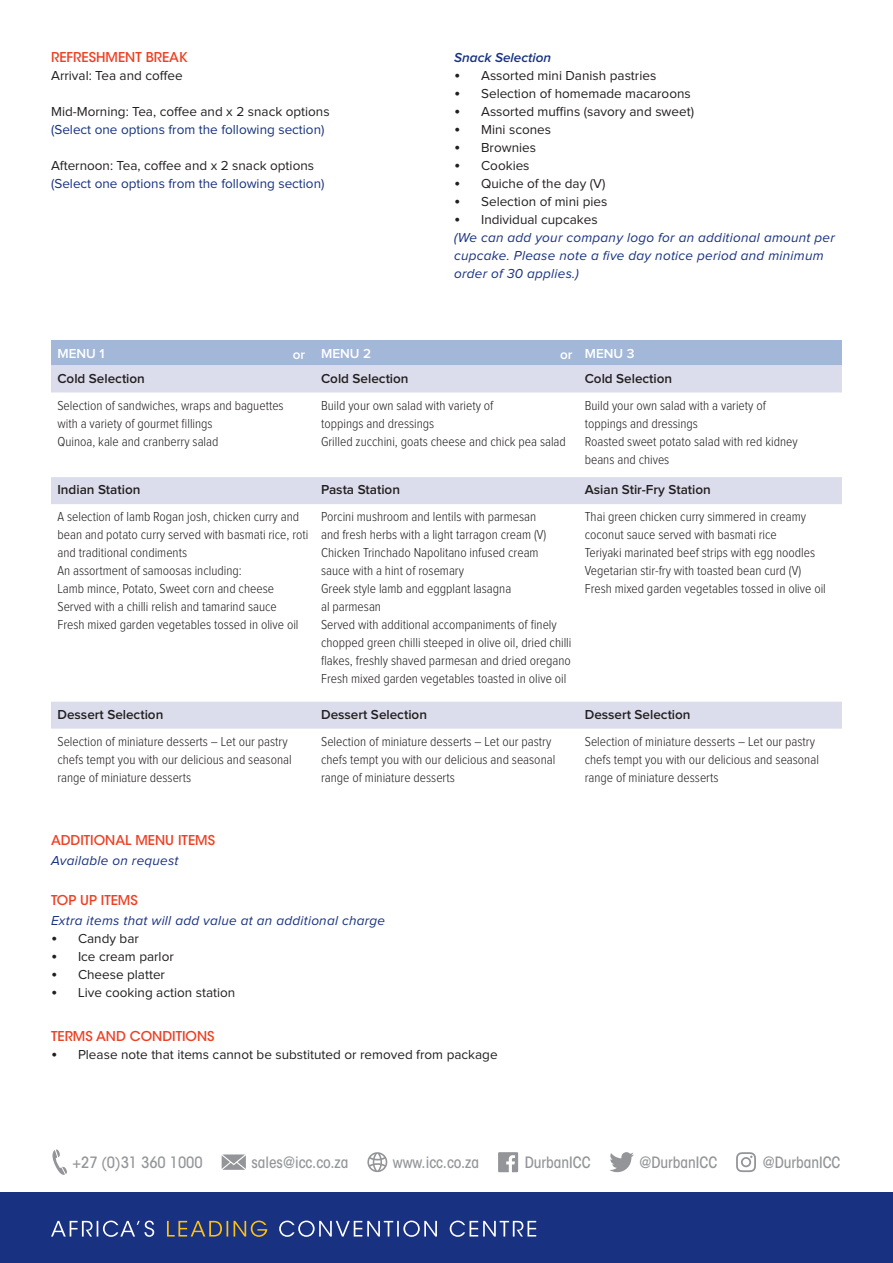
<style>
.page{position:relative;width:893px;height:1263px;background:#fff}
.page>*{position:absolute;margin:0;border:0;box-sizing:border-box;transform-origin:0 0}
.t1{font:500 condensed 15.45px "ITC Avant Garde Std";color:#939598}
.t2{font:300 13.5px/18px "Proxima Nova Cond";color:#231f20}
.t3{font:13.5px "Proxima Nova";color:#231f20}
.t4{font:italic 13.5px/18px "Proxima Nova";letter-spacing:.02em;color:#183181}
.t5{font:600 13.5px "Proxima Nova";color:#231f20}
.t6{font:13.5px "Proxima Nova";color:#183181}
.t7{font:500 13.5px "ITC Avant Garde Std";color:#ef3e22}
.t8{font:600 13.5px "Proxima Nova";color:#fff}
.t9{font:italic 600 13.5px "Proxima Nova";color:#183181}
.s1{font-size:18px}
</style>
<div class="page">
<div style="left:0;top:1192px;width:893px;height:71px;background:#183181"></div>
<svg style="left:279px;top:1220px;width:257px;height:17px"></svg>
<svg style="left:167px;top:1220px;width:100px;height:17px"></svg>
<svg style="left:51px;top:1220px;width:103px;height:17px"></svg>
<svg style="left:52px;top:1149px;width:15px;height:26px"></svg>
<svg style="left:222px;top:1154px;width:24px;height:16px"></svg>
<svg style="left:367px;top:1152px;width:20px;height:20px"></svg>
<svg style="left:610px;top:1152px;width:24px;height:20px"></svg>
<svg style="left:498px;top:1152px;width:20px;height:20px"></svg>
<svg style="left:736px;top:1152px;width:20px;height:20px"></svg>
<div style="left:51px;top:340px;width:791px;height:25px;background:#a3b7d8"></div>
<svg style="left:51px;top:365px;width:791px;height:364px"></svg>
<p class="t7" style="left:51px;top:48px;width:138px">REFRESHMENT BREAK</p>
<p class="t3" style="left:51px;top:69px;width:133px">Arrival: Tea and coffee</p>
<p class="t3" style="left:51px;top:105px;width:280px">Mid-Morning: Tea, coffee and x 2 snack options</p>
<p class="t6" style="left:51px;top:123px;width:275px">(Select one options from the following section)</p>
<p class="t3" style="left:51px;top:159px;width:264px">Afternoon: Tea, coffee and x 2 snack options</p>
<p class="t6" style="left:51px;top:177px;width:275px">(Select one options from the following section)</p>
<p class="t9" style="left:454px;top:51px;width:98px">Snack Selection</p>
<p class="t3" style="left:454px;top:69px;width:204px"><span class="s1">•</span> Assorted mini Danish pastries</p>
<p class="t3" style="left:454px;top:87px;width:238px"><span class="s1">•</span> Selection of homemade macaroons</p>
<p class="t3" style="left:454px;top:105px;width:241px"><span class="s1">•</span> Assorted muffins (savory and sweet)</p>
<p class="t3" style="left:454px;top:123px;width:98px"><span class="s1">•</span> Mini scones</p>
<p class="t3" style="left:454px;top:141px;width:83px"><span class="s1">•</span> Brownies</p>
<p class="t3" style="left:454px;top:159px;width:77px"><span class="s1">•</span> Cookies</p>
<p class="t3" style="left:454px;top:177px;width:153px"><span class="s1">•</span> Quiche of the day (V)</p>
<p class="t3" style="left:454px;top:195px;width:155px"><span class="s1">•</span> Selection of mini pies</p>
<p class="t3" style="left:454px;top:213px;width:145px"><span class="s1">•</span> Individual cupcakes</p>
<p class="t4" style="left:454px;top:229px;width:382px">(We can add your company logo for an additional amount per cupcake. Please note a five day notice period and minimum order of 30 applies.)</p>
<p class="t8" style="left:57px;top:347px;width:49px">MENU 1</p>
<p class="t8" style="left:321px;top:347px;width:52px">MENU 2</p>
<p class="t8" style="left:585px;top:347px;width:51px">MENU 3</p>
<p class="t5" style="left:57px;top:372px;width:89px">Cold Selection</p>
<p class="t5" style="left:321px;top:372px;width:89px">Cold Selection</p>
<p class="t5" style="left:585px;top:372px;width:89px">Cold Selection</p>
<p class="t2" style="left:57px;top:397px;width:228px">Selection of sandwiches, wraps and baguettes</p>
<p class="t2" style="left:57px;top:415px;width:157px">with a variety of gourmet fillings</p>
<p class="t2" style="left:57px;top:433px;width:163px">Quinoa, kale and cranberry salad</p>
<p class="t8" style="left:293px;top:348px;width:14px">or</p>
<p class="t8" style="left:560px;top:348px;width:14px">or</p>
<p class="t2" style="left:585px;top:397px;width:183px">Build your own salad with a variety of</p>
<p class="t2" style="left:585px;top:415px;width:115px">toppings and dressings</p>
<p class="t2" style="left:585px;top:433px;width:215px">Roasted sweet potato salad with red kidney</p>
<p class="t2" style="left:585px;top:451px;width:86px">beans and chives</p>
<p class="t2" style="left:321px;top:397px;width:174px">Build your own salad with variety of</p>
<p class="t2" style="left:321px;top:415px;width:115px">toppings and dressings</p>
<p class="t2" style="left:321px;top:433px;width:246px">Grilled zucchini, goats cheese and chick pea salad</p>
<p class="t5" style="left:57px;top:483px;width:85px">Indian Station</p>
<p class="t5" style="left:321px;top:483px;width:80px">Pasta Station</p>
<p class="t5" style="left:585px;top:483px;width:128px">Asian Stir-Fry Station</p>
<p class="t2" style="left:57px;top:508px;width:252px">A selection of lamb Rogan josh, chicken curry and bean and potato curry served with basmati rice, roti and traditional condiments</p>
<p class="t2" style="left:57px;top:562px;width:186px">An assortment of samoosas including:</p>
<p class="t2" style="left:57px;top:580px;width:218px">Lamb mince, Potato, Sweet corn and cheese</p>
<p class="t2" style="left:57px;top:598px;width:221px">Served with a chilli relish and tamarind sauce</p>
<p class="t2" style="left:57px;top:616px;width:243px">Fresh mixed garden vegetables tossed in olive oil</p>
<p class="t2" style="left:585px;top:508px;width:223px">Thai green chicken curry simmered in creamy coconut sauce served with basmati rice</p>
<p class="t2" style="left:585px;top:544px;width:232px">Teriyaki marinated beef strips with egg noodles</p>
<p class="t2" style="left:585px;top:562px;width:218px">Vegetarian stir-fry with toasted bean curd (V)</p>
<p class="t2" style="left:585px;top:580px;width:243px">Fresh mixed garden vegetables tossed in olive oil</p>
<p class="t2" style="left:321px;top:508px;width:216px">Porcini mushroom and lentils with parmesan</p>
<p class="t2" style="left:321px;top:526px;width:227px">and fresh herbs with a light tarragon cream (V)</p>
<p class="t2" style="left:321px;top:544px;width:219px">Chicken Trinchado Napolitano infused cream</p>
<p class="t2" style="left:321px;top:562px;width:144px">sauce with a hint of rosemary</p>
<p class="t2" style="left:321px;top:580px;width:192px">Greek style lamb and eggplant lasagna</p>
<p class="t2" style="left:321px;top:598px;width:61px">al parmesan</p>
<p class="t2" style="left:321px;top:616px;width:252px">Served with additional accompaniments of finely chopped green chilli steeped in olive oil, dried chilli flakes, freshly shaved parmesan and dried oregano</p>
<p class="t2" style="left:321px;top:670px;width:247px">Fresh mixed garden vegetables toasted in olive oil</p>
<p class="t5" style="left:57px;top:708px;width:107px">Dessert Selection</p>
<p class="t5" style="left:321px;top:708px;width:107px">Dessert Selection</p>
<p class="t5" style="left:585px;top:708px;width:107px">Dessert Selection</p>
<p class="t2" style="left:57px;top:733px;width:236px">Selection of miniature desserts – Let our pastry chefs tempt you with our delicious and seasonal range of miniature desserts</p>
<p class="t2" style="left:321px;top:733px;width:236px">Selection of miniature desserts – Let our pastry chefs tempt you with our delicious and seasonal range of miniature desserts</p>
<p class="t2" style="left:585px;top:733px;width:236px">Selection of miniature desserts – Let our pastry chefs tempt you with our delicious and seasonal range of miniature desserts</p>
<p class="t7" style="left:51px;top:832px;width:166px">ADDITIONAL MENU ITEMS</p>
<p class="t4" style="left:51px;top:852px;width:129px">Available on request</p>
<p class="t7" style="left:51px;top:892px;width:88px">TOP UP ITEMS</p>
<p class="t4" style="left:51px;top:912px;width:336px">Extra items that will add value at an additional charge</p>
<p class="t3" style="left:51px;top:933px;width:89px"><span class="s1">•</span> Candy bar</p>
<p class="t3" style="left:51px;top:951px;width:124px"><span class="s1">•</span> Ice cream parlor</p>
<p class="t3" style="left:51px;top:969px;width:116px"><span class="s1">•</span> Cheese platter</p>
<p class="t3" style="left:51px;top:987px;width:186px"><span class="s1">•</span> Live cooking action station</p>
<p class="t7" style="left:51px;top:1028px;width:165px">TERMS AND CONDITIONS</p>
<p class="t3" style="left:51px;top:1049px;width:448px"><span class="s1">•</span> Please note that items cannot be substituted or removed from package</p>
<p class="t1" style="left:72px;top:1153px;width:132px">+27 (0)31 360 1000</p>
<p class="t1" style="left:251px;top:1153px;width:99px">sales@icc.co.za</p>
<p class="t1" style="left:393px;top:1153px;width:88px">www.icc.co.za</p>
<p class="t1" style="left:525px;top:1153px;width:67px">DurbanICC</p>
<p class="t1" style="left:639px;top:1153px;width:79px">@DurbanICC</p>
<p class="t1" style="left:763px;top:1153px;width:79px">@DurbanICC</p>
</div>
